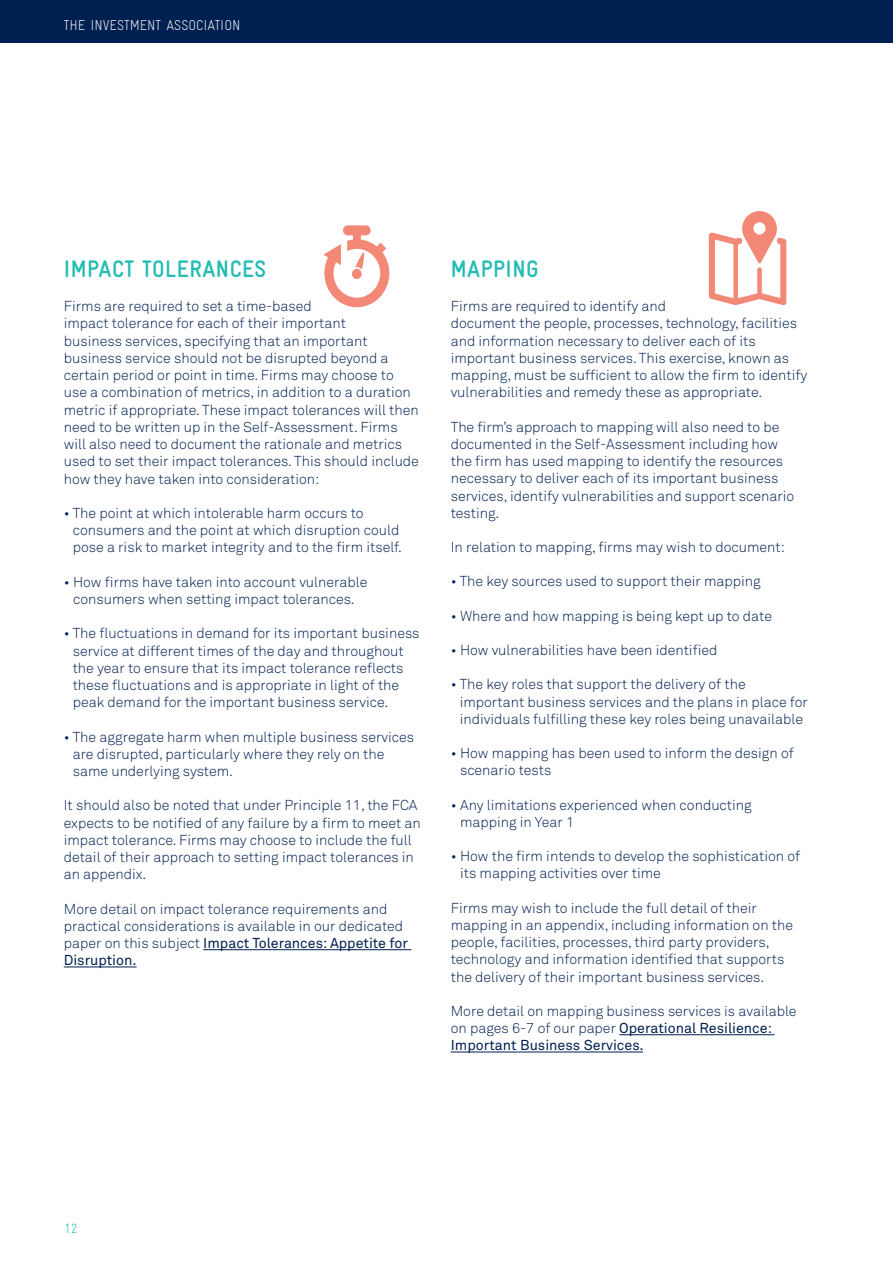
<style>
.page{position:relative;width:893px;height:1263px;background:#fff}
.page>*{position:absolute;margin:0;border:0;box-sizing:border-box;transform-origin:0 0}
.t1{font:700 24px "Gravur Condensed";letter-spacing:.02em;color:#22bcb3}
.t2{font:300 14.25px/17.2px "Akkurat Std";color:#002051}
.t3{font:300 14.25px "Gravur Condensed";color:#fff}
.t4{font:300 13.5px "Gravur Condensed";color:#22bcb3}
.s1{font-weight:400}
</style>
<div class="page">
<div style="left:0;top:0;width:893px;height:43px;background:#002051"></div>
<hr style="left:203px;top:949px;width:208px;height:1px;background:#002051">
<hr style="left:64px;top:967px;width:73px;height:1px;background:#002051">
<hr style="left:619px;top:1034px;width:156px;height:1px;background:#002051">
<hr style="left:451px;top:1052px;width:192px;height:1px;background:#002051">
<svg style="left:323px;top:225px;width:66px;height:82px"></svg>
<svg style="left:709px;top:211px;width:77px;height:94px"></svg>
<p class="t3" style="left:64px;top:17px;width:178px">THE INVESTMENT ASSOCIATION</p>
<p class="t1" style="left:64px;top:255px;width:204px">IMPACT TOLERANCES</p>
<p class="t2" style="left:64px;top:298px;width:357px">Firms are required to set a time-based<br>impact tolerance for each of their important<br>business services, specifying that an important business service should not be disrupted beyond a certain period or point in time. Firms may choose to use a combination of metrics, in addition to a duration metric if appropriate. These impact tolerances will then need to be written up in the Self-Assessment. Firms will also need to document the rationale and metrics used to set their impact tolerances. This should include how they have taken into consideration:</p>
<p class="t2" style="left:73px;top:504px;width:331px;text-indent:-9px">• The point at which intolerable harm occurs to consumers and the point at which disruption could pose a risk to market integrity and to the firm itself.</p>
<p class="t2" style="left:64px;top:573px;width:305px;text-align:center">• How firms have taken into account vulnerable consumers when setting impact tolerances.</p>
<p class="t2" style="left:73px;top:625px;width:348px;text-indent:-9px">• The fluctuations in demand for its important business service at different times of the day and throughout the year to ensure that its impact tolerance reflects these fluctuations and is appropriate in light of the peak demand for the important business service.</p>
<p class="t2" style="left:73px;top:728px;width:343px;text-indent:-9px">• The aggregate harm when multiple business services are disrupted, particularly where they rely on the same underlying system.</p>
<p class="t2" style="left:64px;top:797px;width:359px">It should also be noted that under Principle 11, the FCA expects to be notified of any failure by a firm to meet an impact tolerance. Firms may choose to include the full detail of their approach to setting impact tolerances in an appendix.</p>
<p class="t2" style="left:64px;top:900px;width:346px">More detail on impact tolerance requirements and practical considerations is available in our dedicated paper on this subject <span class="s1">Impact Tolerances: Appetite for Disruption.</span></p>
<p class="t1" style="left:451px;top:255px;width:89px">MAPPING</p>
<p class="t2" style="left:451px;top:298px;width:358px">Firms are required to identify and<br>document the people, processes, technology, facilities and information necessary to deliver each of its important business services. This exercise, known as mapping, must be sufficient to allow the firm to identify vulnerabilities and remedy these as appropriate.</p>
<p class="t2" style="left:451px;top:418px;width:345px">The firm’s approach to mapping will also need to be documented in the Self-Assessment including how the firm has used mapping to identify the resources necessary to deliver each of its important business services, identify vulnerabilities and support scenario testing.</p>
<p class="t2" style="left:451px;top:539px;width:336px">In relation to mapping, firms may wish to document:</p>
<p class="t2" style="left:451px;top:573px;width:312px">• The key sources used to support their mapping</p>
<p class="t2" style="left:451px;top:607px;width:323px">• Where and how mapping is being kept up to date</p>
<p class="t2" style="left:451px;top:641px;width:268px">• How vulnerabilities have been identified</p>
<p class="t2" style="left:460px;top:676px;width:350px;text-indent:-9px">• The key roles that support the delivery of the important business services and the plans in place for individuals fulfilling these key roles being unavailable</p>
<p class="t2" style="left:460px;top:744px;width:335px;text-indent:-9px">• How mapping has been used to inform the design of scenario tests</p>
<p class="t2" style="left:460px;top:796px;width:293px;text-indent:-9px">• Any limitations experienced when conducting mapping in Year 1</p>
<p class="t2" style="left:460px;top:847px;width:342px;text-indent:-9px">• How the firm intends to develop the sophistication of its mapping activities over time</p>
<p class="t2" style="left:451px;top:899px;width:344px">Firms may wish to include the full detail of their mapping in an appendix, including information on the people, facilities, processes, third party providers, technology and information identified that supports the delivery of their important business services.</p>
<p class="t2" style="left:451px;top:1002px;width:347px">More detail on mapping business services is available on pages 6-7 of our paper <span class="s1">Operational Resilience:<br>Important Business Services.</span></p>
<p class="t4" style="left:64px;top:1220px;width:15px">12</p>
</div>
